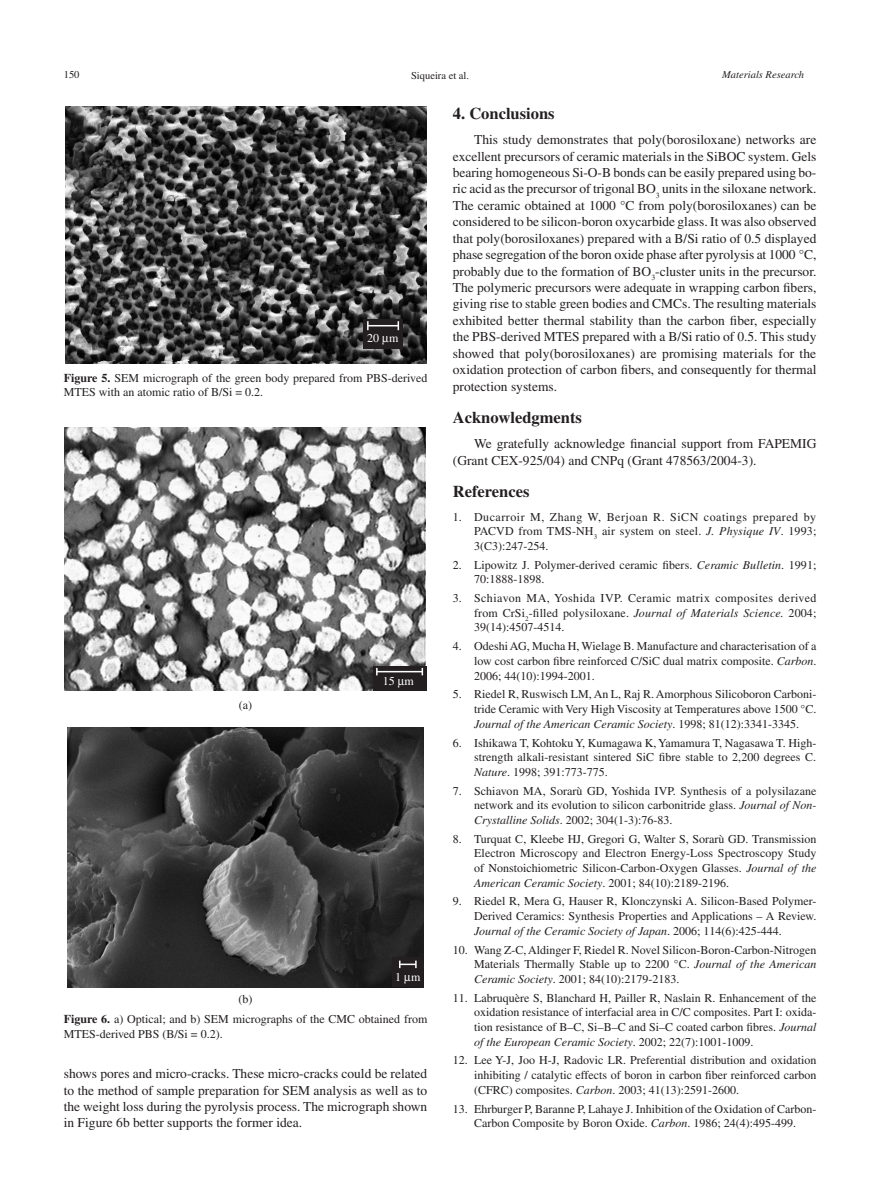
<style>
.page{position:relative;width:893px;height:1191px;background:#fff}
.page>*{position:absolute;margin:0;border:0;box-sizing:border-box;transform-origin:0 0}
.Sub-titulo_1º_Nível{font:700 16.5px "Times";color:#231f20}
.Corpo{font:13.5px/16.4px "Times";color:#231f20;text-align:justify}
.Referencias{font:12px/14.5px "Times";color:#231f20;text-align:justify}
.Figura{font:12px/14.4px "Times";color:#231f20}
.t1{font:12px "Times";color:#fff}
.t2{font:italic 10.5px "Times";color:#231f20}
.t3{font:10.5px "Times";color:#231f20}
.s1{font-style:italic}
.s2{font-weight:700}
</style>
<div class="page">
<img style="left:65px;top:106px;width:361px;height:257px">
<div style="left:363px;top:319px;width:40px;height:29px;background:#231f20"></div>
<hr style="left:368px;top:325px;width:30px;height:1px;background:#fff">
<svg style="left:367px;top:321px;width:2px;height:9px"></svg>
<img style="left:64px;top:427px;width:362px;height:264px">
<div style="left:373px;top:666px;width:53px;height:24px;background:#231f20"></div>
<hr style="left:377px;top:671px;width:45px;height:1px;background:#fff">
<svg style="left:376px;top:668px;width:2px;height:7px"></svg>
<img style="left:67px;top:727px;width:356px;height:260px">
<div style="left:392px;top:957px;width:31px;height:30px;background:#231f20"></div>
<svg style="left:399px;top:960px;width:18px;height:8px"></svg>
<p class="t3" style="left:64px;top:69px;width:17px">150</p>
<p class="t3" style="left:411px;top:69px;width:60px">Siqueira et al.</p>
<p class="t2" style="left:722px;top:68px;width:83px">Materials Research</p>
<p class="Sub-titulo_1º_Nível" style="left:453px;top:104px;width:103px">4. Conclusions</p>
<p class="Corpo" style="left:453px;top:131px;width:365px;text-indent:21px">This study demonstrates that poly(borosiloxane) networks are excellent precursors of ceramic materials in the SiBOC system. Gels bearing homogeneous Si-O-B bonds can be easily prepared using bo&shy;ric acid as the precursor of trigonal BO<sub>3</sub> units in the siloxane network.<br>The ceramic obtained at 1000 °C from poly(borosiloxanes) can be considered to be silicon-boron oxycarbide glass. It was also observed that poly(borosiloxanes) prepared with a B/Si ratio of 0.5 displayed phase segregation of the boron oxide phase after pyrolysis at 1000 °C, probably due to the formation of BO<sub>3</sub>-cluster units in the precursor.<br>The polymeric precursors were adequate in wrapping carbon fibers, giving rise to stable green bodies and CMCs. The resulting materials exhibited better thermal stability than the carbon fiber, especially the PBS-derived MTES prepared with a B/Si ratio of 0.5. This study showed that poly(borosiloxanes) are promising materials for the oxidation protection of carbon fibers, and consequently for thermal protection systems.</p>
<p class="Sub-titulo_1º_Nível" style="left:453px;top:408px;width:131px">Acknowledgments</p>
<p class="Corpo" style="left:453px;top:435px;width:365px;text-indent:21px">We gratefully acknowledge financial support from FAPEMIG (Grant CEX-925/04) and CNPq (Grant 478563/2004-3).</p>
<p class="Sub-titulo_1º_Nível" style="left:453px;top:482px;width:78px">References</p>
<p class="Referencias" style="left:474px;top:509px;width:344px;text-indent:-21px">1. Ducarroir M, Zhang W, Berjoan R. SiCN coatings prepared by PACVD from TMS-NH<sub>3</sub> air system on steel. <span class="s1">J. Physique IV</span>. 1993; 3(C3):247‑254.</p>
<p class="Referencias" style="left:474px;top:557px;width:344px;text-indent:-21px">2. Lipowitz J. Polymer-derived ceramic fibers. <span class="s1">Ceramic Bulletin</span>. 1991;<br>70:1888-1898.</p>
<p class="Referencias" style="left:474px;top:591px;width:344px;text-indent:-21px">3. Schiavon MA, Yoshida IVP. Ceramic matrix composites derived from CrSi<sub>2</sub>-filled polysiloxane. <span class="s1">Journal of Materials Science.</span> 2004; 39(14):4507-4514.</p>
<p class="Referencias" style="left:474px;top:639px;width:344px;text-indent:-21px">4. Odeshi AG, Mucha H, Wielage B. Manufacture and characterisation of a low cost carbon fibre reinforced C/SiC dual matrix composite. <span class="s1">Carbon</span>.<br>2006; 44(10):1994-2001.</p>
<p class="Referencias" style="left:474px;top:687px;width:344px;text-indent:-21px">5. Riedel R, Ruswisch LM, An L, Raj R. Amorphous Silicoboron Carboni&shy;tride Ceramic with Very High Viscosity at Temperatures above 1500 °C.<br><span class="s1">Journal of the American Ceramic Society</span>. 1998; 81(12):3341-3345.</p>
<p class="Referencias" style="left:474px;top:735px;width:344px;text-indent:-21px">6. Ishikawa T, Kohtoku Y, Kumagawa K, Yamamura T, Nagasawa T. High&shy;strength alkali-resistant sintered SiC fibre stable to 2,200 degrees C.<br><span class="s1">Nature</span>. 1998; 391:773-775.</p>
<p class="Referencias" style="left:474px;top:783px;width:344px;text-indent:-21px">7. Schiavon MA, Sorarù GD, Yoshida IVP. Synthesis of a polysilazane network and its evolution to silicon carbonitride glass. <span class="s1">Journal of Non-Crystalline Solids</span>. 2002; 304(1-3):76-83.</p>
<p class="Referencias" style="left:474px;top:831px;width:344px;text-indent:-21px">8. Turquat C, Kleebe HJ, Gregori G, Walter S, Sorarù GD. Transmission Electron Microscopy and Electron Energy-Loss Spectroscopy Study of Nonstoichiometric Silicon-Carbon-Oxygen Glasses. <span class="s1">Journal of the American Ceramic Society</span>. 2001; 84(10):2189-2196.</p>
<p class="Referencias" style="left:474px;top:894px;width:344px;text-indent:-21px">9. Riedel R, Mera G, Hauser R, Klonczynski A. Silicon-Based Polymer-Derived Ceramics: Synthesis Properties and Applications – A Review.<br><span class="s1">Journal of the Ceramic Society of Japan</span>. 2006; 114(6):425-444.</p>
<p class="Referencias" style="left:474px;top:942px;width:344px;text-indent:-21px">10. Wang Z-C, Aldinger F, Riedel R. Novel Silicon-Boron-Carbon-Nitrogen Materials Thermally Stable up to 2200 °C. <span class="s1">Journal of the American Ceramic Society</span>. 2001; 84(10):2179-2183.</p>
<p class="Referencias" style="left:474px;top:990px;width:344px;text-indent:-21px">11. Labruquère S, Blanchard H, Pailler R, Naslain R. Enhancement of the oxidation resistance of interfacial area in C/C composites. Part I: oxida&shy;tion resistance of B–C, Si–B–C and Si–C coated carbon fibres. <span class="s1">Journal of the European Ceramic Society</span>. 2002; 22(7):1001-1009.</p>
<p class="Referencias" style="left:474px;top:1053px;width:344px;text-indent:-21px">12. Lee Y-J, Joo H-J, Radovic LR. Preferential distribution and oxidation inhibiting / catalytic effects of boron in carbon fiber reinforced carbon (CFRC) composites. <span class="s1">Carbon</span>. 2003; 41(13):2591-2600.</p>
<p class="Referencias" style="left:453px;top:1101px;width:365px;text-align:center">13. Ehrburger P, Baranne P, Lahaye J. Inhibition of the Oxidation of Carbon-<br>Carbon Composite by Boron Oxide. <span class="s1">Carbon</span>. 1986; 24(4):495-499.</p>
<p class="t1" style="left:367px;top:331px;width:33px">20 m</p>
<p class="Figura" style="left:64px;top:370px;width:365px"><span class="s2">Figure 5.</span> SEM micrograph of the green body prepared from PBS-derived<br>MTES with an atomic ratio of B/Si = 0.2.</p>
<p class="t1" style="left:383px;top:674px;width:33px">15 m</p>
<p class="Figura" style="left:239px;top:698px;width:15px">(a)</p>
<p class="t1" style="left:395px;top:970px;width:27px">1 m</p>
<p class="Figura" style="left:239px;top:992px;width:15px">(b)</p>
<p class="Figura" style="left:64px;top:1012px;width:365px"><span class="s2">Figure 6.</span> a) Optical; and b) SEM micrographs of the CMC obtained from<br>MTES-derived PBS (B/Si = 0.2).</p>
<p class="Corpo" style="left:64px;top:1065px;width:365px">shows pores and micro-cracks. These micro-cracks could be related to the method of sample preparation for SEM analysis as well as to the weight loss during the pyrolysis process. The micrograph shown in Figure 6b better supports the former idea.</p>
</div>
